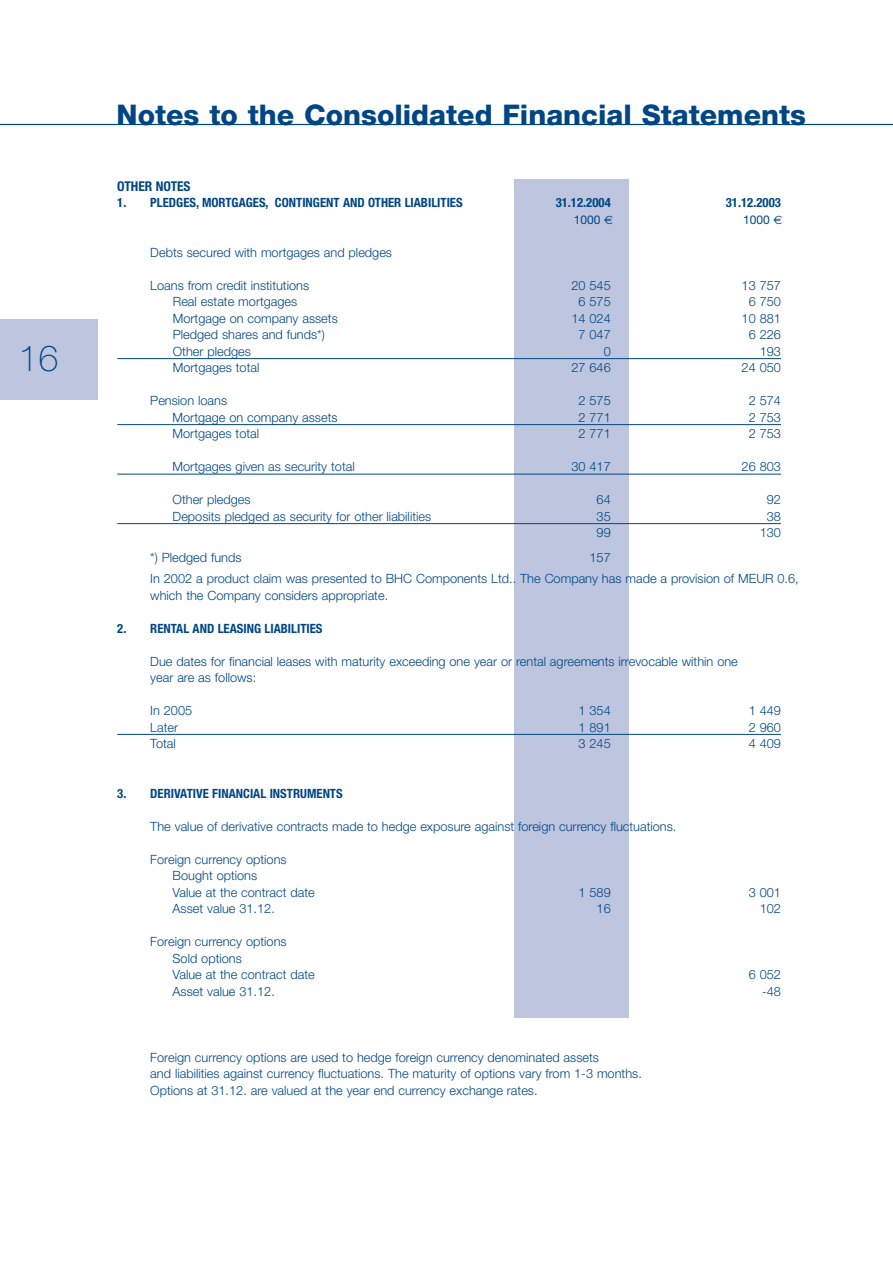
<style>
.page{position:relative;width:893px;height:1263px;background:#fff}
.page>*{position:absolute;margin:0;border:0;box-sizing:border-box;transform-origin:0 0}
.t1{font:100 36px "Helvetica Neue";color:#004684}
.t2{font:800 28.5px "Helvetica Neue";color:#004684}
.t3{font:700 condensed 13.5px "Helvetica Neue";color:#004684}
.t4{font:300 12.75px/16.5px "Helvetica Neue";color:#004684}
.t5{font:700 condensed 12.75px "Helvetica Neue";color:#004684}
.t6{font:12px "Helvetica Neue";color:#004684}
.s1{font-family:"Euro Sans"}
</style>
<div class="page">
<div style="left:0;top:319px;width:98px;height:81px;background:#bdc6de"></div>
<hr style="left:0;top:124px;width:892px;height:1px;background:#004684">
<div style="left:514px;top:179px;width:115px;height:839px;background:#bdc6de"></div>
<hr style="left:117px;top:358px;width:664px;height:1px;background:#004684">
<hr style="left:117px;top:424px;width:664px;height:1px;background:#004684">
<hr style="left:117px;top:474px;width:664px;height:1px;background:#004684">
<hr style="left:117px;top:523px;width:664px;height:1px;background:#004684">
<hr style="left:117px;top:734px;width:664px;height:1px;background:#004684">
<h1 class="t1" style="left:19px;top:346px;width:42px">16</h1>
<h2 class="t2" style="left:117px;top:105px;width:691px">Notes to the Consolidated Financial Statements</h2>
<p class="t3" style="left:117px;top:181px;width:75px">OTHER NOTES</p>
<p class="t5" style="left:117px;top:198px;width:347px">1. PLEDGES, MORTGAGES, CONTINGENT AND OTHER LIABILITIES</p>
<p class="t5" style="left:555px;top:198px;width:57px">31.12.2004</p>
<p class="t5" style="left:725px;top:198px;width:57px">31.12.2003</p>
<p class="t6" style="left:573px;top:215px;width:41px">1000 <span class="s1">€</span></p>
<p class="t6" style="left:743px;top:215px;width:41px">1000 <span class="s1">€</span></p>
<p class="t4" style="left:150px;top:245px;width:243px">Debts secured with mortgages and pledges</p>
<p class="t4" style="left:150px;top:278px;width:160px">Loans from credit institutions</p>
<p class="t4" style="left:571px;top:278px;width:41px">20 545</p>
<p class="t4" style="left:741px;top:278px;width:41px">13 757</p>
<p class="t4" style="left:173px;top:295px;width:126px">Real estate mortgages</p>
<p class="t4" style="left:578px;top:295px;width:34px">6 575</p>
<p class="t4" style="left:748px;top:295px;width:34px">6 750</p>
<p class="t4" style="left:173px;top:311px;width:166px">Mortgage on company assets</p>
<p class="t4" style="left:571px;top:311px;width:41px">14 024</p>
<p class="t4" style="left:741px;top:311px;width:41px">10 881</p>
<p class="t4" style="left:173px;top:328px;width:153px">Pledged shares and funds*)</p>
<p class="t4" style="left:578px;top:328px;width:34px">7 047</p>
<p class="t4" style="left:748px;top:328px;width:34px">6 226</p>
<p class="t4" style="left:173px;top:344px;width:80px">Other pledges</p>
<p class="t4" style="left:603px;top:344px;width:9px">0</p>
<p class="t4" style="left:759px;top:344px;width:23px">193</p>
<p class="t4" style="left:173px;top:361px;width:88px">Mortgages total</p>
<p class="t4" style="left:571px;top:361px;width:41px">27 646</p>
<p class="t4" style="left:741px;top:361px;width:41px">24 050</p>
<p class="t4" style="left:150px;top:394px;width:78px">Pension loans</p>
<p class="t4" style="left:578px;top:394px;width:34px">2 575</p>
<p class="t4" style="left:748px;top:394px;width:34px">2 574</p>
<p class="t4" style="left:173px;top:410px;width:166px">Mortgage on company assets</p>
<p class="t4" style="left:578px;top:410px;width:34px">2 771</p>
<p class="t4" style="left:748px;top:410px;width:34px">2 753</p>
<p class="t4" style="left:173px;top:427px;width:88px">Mortgages total</p>
<p class="t4" style="left:578px;top:427px;width:34px">2 771</p>
<p class="t4" style="left:748px;top:427px;width:34px">2 753</p>
<p class="t4" style="left:173px;top:460px;width:184px">Mortgages given as security total</p>
<p class="t4" style="left:571px;top:460px;width:41px">30 417</p>
<p class="t4" style="left:741px;top:460px;width:41px">26 803</p>
<p class="t4" style="left:173px;top:493px;width:80px">Other pledges</p>
<p class="t4" style="left:596px;top:493px;width:16px">64</p>
<p class="t4" style="left:766px;top:493px;width:16px">92</p>
<p class="t4" style="left:173px;top:509px;width:260px">Deposits pledged as security for other liabilities</p>
<p class="t4" style="left:596px;top:509px;width:16px">35</p>
<p class="t4" style="left:766px;top:509px;width:16px">38</p>
<p class="t4" style="left:596px;top:526px;width:16px">99</p>
<p class="t4" style="left:759px;top:526px;width:23px">130</p>
<p class="t4" style="left:150px;top:551px;width:93px">*) Pledged funds</p>
<p class="t4" style="left:150px;top:549px;width:650px;line-height:20.7px;text-indent:439px">157<br>In 2002 a product claim was presented to BHC Components Ltd.. The Company has made a provision of MEUR 0.6,</p>
<p class="t4" style="left:150px;top:588px;width:239px">which the Company considers appropriate.</p>
<p class="t5" style="left:117px;top:623px;width:207px">2. RENTAL AND LEASING LIABILITIES</p>
<p class="t4" style="left:150px;top:654px;width:589px">Due dates for financial leases with maturity exceeding one year or rental agreements irrevocable within one year are as follows:</p>
<p class="t4" style="left:150px;top:703px;width:43px">In 2005</p>
<p class="t4" style="left:578px;top:703px;width:34px">1 354</p>
<p class="t4" style="left:748px;top:703px;width:34px">1 449</p>
<p class="t4" style="left:150px;top:720px;width:29px">Later</p>
<p class="t4" style="left:578px;top:720px;width:34px">1 891</p>
<p class="t4" style="left:748px;top:720px;width:34px">2 960</p>
<p class="t4" style="left:150px;top:736px;width:27px">Total</p>
<p class="t4" style="left:578px;top:736px;width:34px">3 245</p>
<p class="t4" style="left:748px;top:736px;width:34px">4 409</p>
<p class="t5" style="left:117px;top:788px;width:227px">3. DERIVATIVE FINANCIAL INSTRUMENTS</p>
<p class="t4" style="left:150px;top:819px;width:527px">The value of derivative contracts made to hedge exposure against foreign currency fluctuations.</p>
<p class="t4" style="left:173px;top:852px;width:144px;text-indent:-22px">Foreign currency options<br>Bought options<br>Value at the contract date</p>
<p class="t4" style="left:578px;top:885px;width:34px">1 589</p>
<p class="t4" style="left:748px;top:885px;width:34px">3 001</p>
<p class="t4" style="left:173px;top:901px;width:104px">Asset value 31.12.</p>
<p class="t4" style="left:596px;top:901px;width:16px">16</p>
<p class="t4" style="left:759px;top:901px;width:23px">102</p>
<p class="t4" style="left:173px;top:934px;width:144px;text-indent:-22px">Foreign currency options<br>Sold options<br>Value at the contract date</p>
<p class="t4" style="left:748px;top:967px;width:34px">6 052</p>
<p class="t4" style="left:173px;top:984px;width:104px">Asset value 31.12.</p>
<p class="t4" style="left:762px;top:984px;width:20px">-48</p>
<p class="t4" style="left:150px;top:1050px;width:493px">Foreign currency options are used to hedge foreign currency denominated assets<br>and liabilities against currency fluctuations. The maturity of options vary from 1-3 months.<br>Options at 31.12. are valued at the year end currency exchange rates.</p>
</div>
